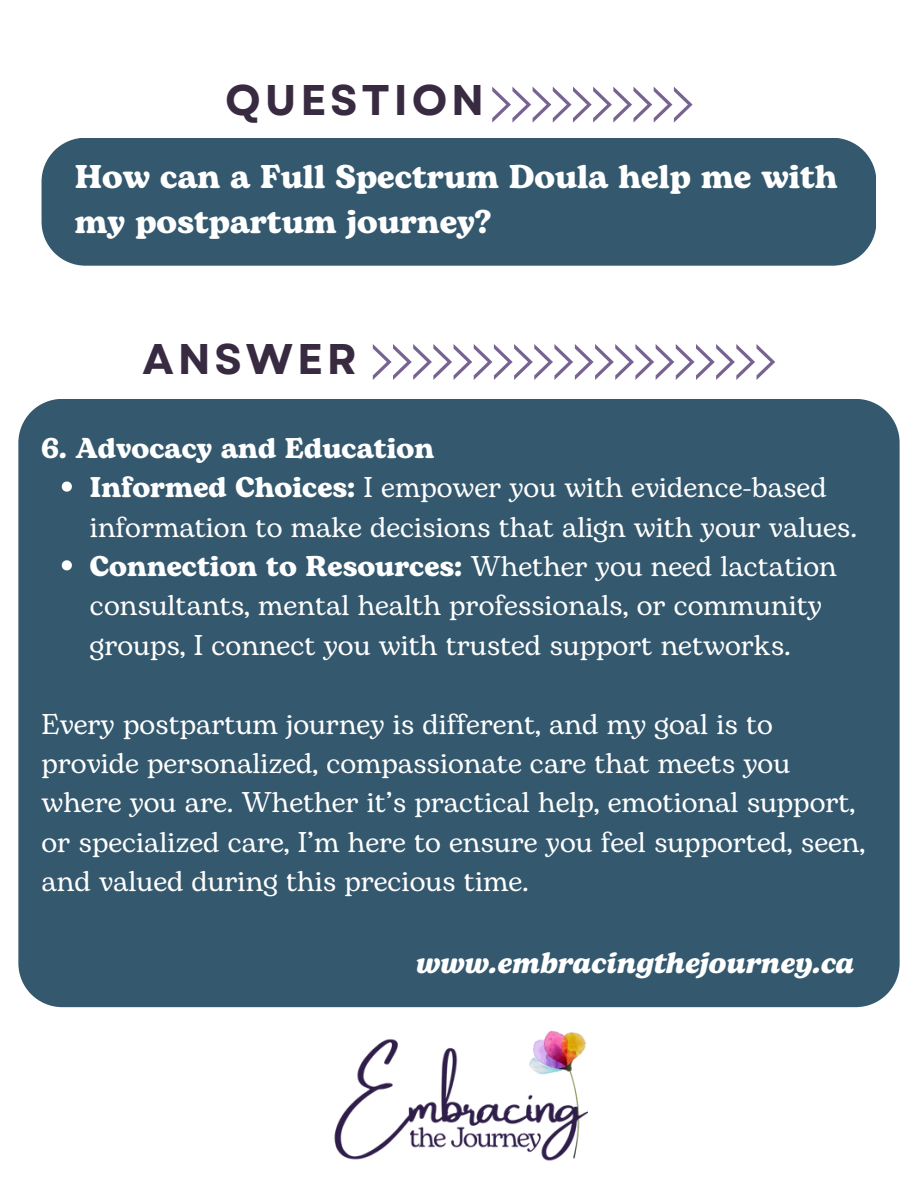
<style>
.page{position:relative;width:918px;height:1188px;background:#fff}
.page>*{position:absolute;margin:0;border:0;box-sizing:border-box;transform-origin:0 0}
.t1{font:700 42.9px "Garet";letter-spacing:.09em;color:#382a40}
.t2{font:700 32.85px/45px "Bogart";color:#fff}
.t3{font:italic 700 29.4px "Bogart";color:#fff}
.t4{font:28.5px/39.3px "Bogart";color:#fff}
.t5{font:700 28.5px "Bogart";color:#fff}
.s1{font-weight:700}
</style>
<div class="page">
<div style="left:18px;top:399px;width:882px;height:608px;background:#34586e"></div>
<svg style="left:373px;top:344px;width:402px;height:36px"></svg>
<img style="left:334px;top:1030px;width:254px;height:131px">
<svg style="left:492px;top:87px;width:201px;height:36px"></svg>
<svg style="left:62px;top:482px;width:10px;height:10px"></svg>
<svg style="left:62px;top:560px;width:10px;height:10px"></svg>
<div style="left:42px;top:138px;width:834px;height:128px;background:#34586e"></div>
<p class="t1" style="left:225px;top:69px;width:260px">QUESTION</p>
<p class="t2" style="left:75px;top:156px;width:765px">How can a Full Spectrum Doula help me with my postpartum journey?</p>
<h1 class="t1" style="left:143px;top:328px;width:216px">ANSWER</h1>
<p class="t5" style="left:42px;top:428px;width:394px">6. Advocacy and Education</p>
<h1 class="t4" style="left:90px;top:469px;width:769px"><span class="s1">Informed Choices:</span> I empower you with evidence-based information to make decisions that align with your values.</h1>
<p class="t4" style="left:90px;top:548px;width:748px"><span class="s1">Connection to Resources:</span> Whether you need lactation consultants, mental health professionals, or community groups, I connect you with trusted support networks.</p>
<p class="t4" style="left:42px;top:705px;width:825px">Every postpartum journey is different, and my goal is to provide personalized, compassionate care that meets you where you are. Whether it’s practical help, emotional support, or specialized care, I’m here to ensure you feel supported, seen, and valued during this precious time.</p>
<h3 class="t3" style="left:416px;top:941px;width:440px">www.embracingthejourney.ca</h3>
</div>
